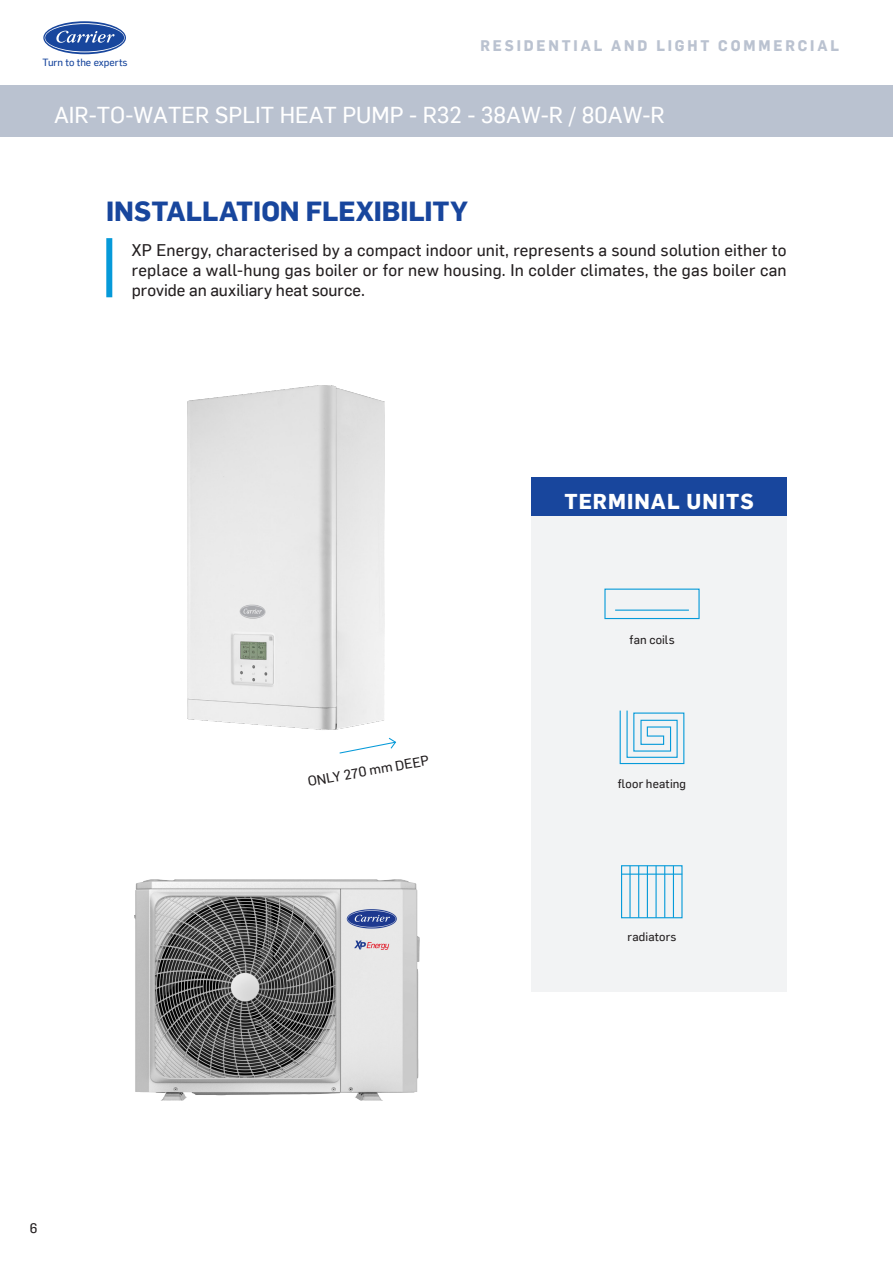
<style>
.page{position:relative;width:893px;height:1263px;background:#fff}
.page>*{position:absolute;margin:0;border:0;box-sizing:border-box;transform-origin:0 0}
.Titre_paragraphe_Hea{font:700 27px "Flama";color:#18469d}
.t1{font:22.5px "Flama Basic";color:#fff}
.t2{font:700 21px "Flama";letter-spacing:.05em;color:#fff}
.Texte_standard_10pt{font:16.5px/19.8px "Flama Basic";letter-spacing:.01em;color:#231f20;text-align:justify}
.t3{font:700 15px "Flama";letter-spacing:.2em;color:#bac2d0;scale:.95 1}
.Texte_standard_10pt-2{font:13.5px "Flama Basic";color:#231f20}
.Texte_standard_10pt-3{font:12px "Flama Basic";letter-spacing:.015em;color:#231f20}
.t4{font:10.2px "Flama Basic";color:#18469d}
</style>
<div class="page">
<div style="left:0;top:85px;width:893px;height:51px;background:#bac2d0"></div>
<svg style="left:43px;top:21px;width:83px;height:33px"></svg>
<svg style="left:45px;top:23px;width:80px;height:29px;background:#5678b7"></svg>
<img style="left:187px;top:386px;width:197px;height:344px">
<img style="left:134px;top:879px;width:286px;height:222px">
<svg style="left:339px;top:737px;width:58px;height:17px"></svg>
<div style="left:531px;top:478px;width:256px;height:514px;background:#f2f3f4"></div>
<div style="left:531px;top:477px;width:256px;height:39px;background:#18469d"></div>
<div style="left:604px;top:589px;width:96px;height:30px;border:1px solid #069ad9"></div>
<hr style="left:615px;top:610px;width:74px;height:1px;background:#069ad9">
<div style="left:621px;top:865px;width:61px;height:53px;border:1px solid #069ad9"></div>
<hr style="left:622px;top:873px;width:60px;height:2px;background:#069ad9">
<hr style="left:629px;top:866px;width:2px;height:52px;background:#069ad9">
<hr style="left:647px;top:866px;width:1px;height:52px;background:#069ad9">
<hr style="left:664px;top:866px;width:1px;height:52px;background:#069ad9">
<hr style="left:638px;top:866px;width:1px;height:52px;background:#069ad9">
<hr style="left:655px;top:866px;width:2px;height:52px;background:#069ad9">
<hr style="left:673px;top:866px;width:1px;height:52px;background:#069ad9">
<svg style="left:619px;top:710px;width:66px;height:55px"></svg>
<div style="left:106px;top:238px;width:6px;height:59px;background:#069ad9"></div>
<p class="t4" style="left:43px;top:55px;width:87px">Turn to the experts</p>
<p class="t3" style="left:480px;top:35px;width:379px">RESIDENTIAL AND LIGHT COMMERCIAL</p>
<h2 class="t1" style="left:54px;top:99px;width:612px">AIR-TO-WATER SPLIT HEAT PUMP - R32 - 38AW-R / 80AW-R</h2>
<p class="Titre_paragraphe_Hea" style="left:106px;top:192px;width:363px">INSTALLATION FLEXIBILITY</p>
<p class="Texte_standard_10pt" style="left:132px;top:239px;width:656px">XP Energy, characterised by a compact indoor unit, represents a sound solution either to replace a wall-hung gas boiler or for new housing. In colder climates, the gas boiler can provide an auxiliary heat source.</p>
<p class="t2" style="left:564px;top:486px;width:191px">TERMINAL UNITS</p>
<p class="Texte_standard_10pt-2" style="left:30px;top:1219px;width:9px">6</p>
<p class="Texte_standard_10pt-2" style="left:306px;top:772px;width:124px;rotate:-10deg">ONLY 270 mm DEEP</p>
<p class="Texte_standard_10pt-3" style="left:630px;top:631px;width:47px">fan coils</p>
<p class="Texte_standard_10pt-3" style="left:618px;top:775px;width:70px">floor heating</p>
<p class="Texte_standard_10pt-3" style="left:627px;top:928px;width:51px">radiators</p>
</div>
